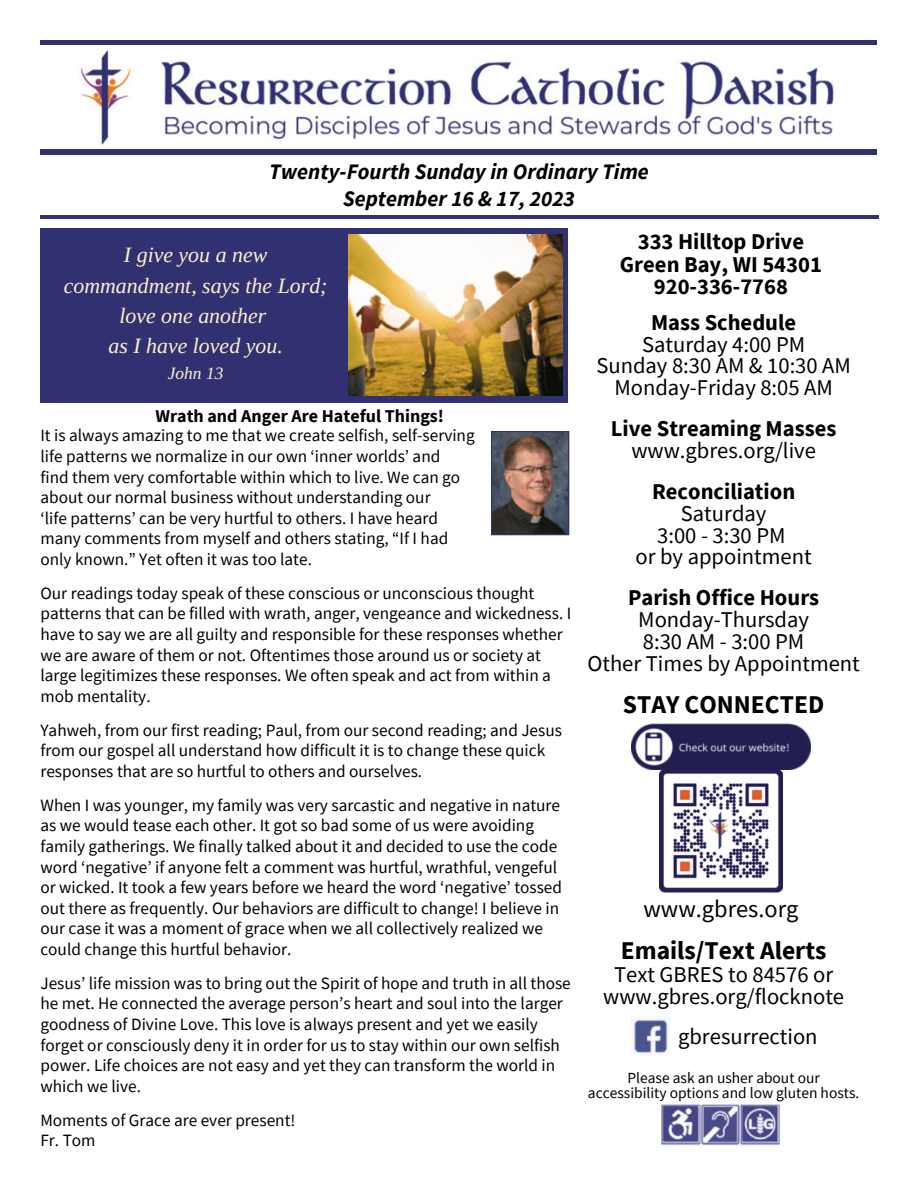
<style>
.page{position:relative;width:918px;height:1188px;background:#fff}
.page>*{position:absolute;margin:0;border:0;box-sizing:border-box;transform-origin:0 0}
.t1{font:700 25.5px "Source Sans Pro";color:#000}
.t2{font:24.3px "Source Sans Pro";color:#000}
.t3{font:22.65px "Source Sans Pro";color:#000}
.t4{font:700 22.65px "Source Sans Pro";color:#000}
.t5{font:700 22.5px "Source Sans Pro";color:#000}
.t6{font:22.5px "Source Sans Pro";color:#000}
.t7{font:italic 700 22.05px "Source Sans Pro";color:#000}
.t8{font:italic 21.9px/30.3px "Libra Serif Modern";color:#fbf0ce;text-align:center}
.t9{font:700 18px "Source Sans Pro";color:#000}
.t10{font:italic 17.4px "Libra Serif Modern";color:#fbf0ce}
.t11{font:17.25px/20.7px "Source Sans Pro";color:#000}
.t12{font:15.45px/14.7px "Source Sans Pro";color:#000;text-align:center}
</style>
<div class="page">
<hr style="left:40px;top:41px;width:837px;height:4px;background:#313171">
<img style="left:45px;top:45px;width:828px;height:105px">
<div style="left:40px;top:150px;width:837px;height:5px;background:#313171"></div>
<hr style="left:40px;top:216px;width:839px;height:3px;background:#313171">
<svg style="left:491px;top:431px;width:78px;height:104px;background:#655757"></svg>
<img style="left:632px;top:1017px;width:37px;height:39px">
<img style="left:660px;top:770px;width:123px;height:123px">
<img style="left:632px;top:723px;width:179px;height:47px">
<img style="left:661px;top:1104px;width:120px;height:43px">
<div style="left:40px;top:228px;width:528px;height:175px;background:#313171"></div>
<img style="left:348px;top:234px;width:214px;height:161px">
<p class="t7" style="left:269px;top:158px;width:381px">Twenty-Fourth Sunday in Ordinary Time</p>
<p class="t7" style="left:343px;top:185px;width:233px">September 16 &amp; 17, 2023</p>
<p class="t8" style="left:64px;top:240px;width:265px">I give you a new commandment, says the Lord;</p>
<p class="t8" style="left:119px;top:301px;width:149px">love one another</p>
<p class="t8" style="left:108px;top:331px;width:176px">as I have loved you.</p>
<p class="t10" style="left:168px;top:364px;width:57px">John 13</p>
<p class="t9" style="left:155px;top:404px;width:290px">Wrath and Anger Are Hateful Things!</p>
<p class="t11" style="left:40px;top:425px;width:436px">It is always amazing to me that we create selfish, self-serving</p>
<p class="t11" style="left:40px;top:445px;width:401px">life patterns we normalize in our own ‘inner worlds’ and</p>
<p class="t11" style="left:40px;top:466px;width:421px">find them very comfortable within which to live. We can go</p>
<p class="t11" style="left:40px;top:487px;width:392px">about our normal business without understanding our</p>
<p class="t11" style="left:40px;top:507px;width:399px">‘life patterns’ can be very hurtful to others. I have heard</p>
<p class="t11" style="left:40px;top:528px;width:409px">many comments from myself and others stating, “If I had</p>
<p class="t11" style="left:40px;top:549px;width:273px">only known.” Yet often it was too late.</p>
<p class="t11" style="left:40px;top:582px;width:532px">Our readings today speak of these conscious or unconscious thought patterns that can be filled with wrath, anger, vengeance and wickedness. I have to say we are all guilty and responsible for these responses whether we are aware of them or not. Oftentimes those around us or society at large legitimizes these responses. We often speak and act from within a mob mentality.</p>
<p class="t11" style="left:40px;top:719px;width:523px">Yahweh, from our first reading; Paul, from our second reading; and Jesus from our gospel all understand how difficult it is to change these quick responses that are so hurtful to others and ourselves.</p>
<p class="t11" style="left:40px;top:794px;width:523px">When I was younger, my family was very sarcastic and negative in nature as we would tease each other. It got so bad some of us were avoiding family gatherings. We finally talked about it and decided to use the code word ‘negative’ if anyone felt a comment was hurtful, wrathful, vengeful or wicked. It took a few years before we heard the word ‘negative’ tossed out there as frequently. Our behaviors are difficult to change! I believe in our case it was a moment of grace when we all collectively realized we could change this hurtful behavior.</p>
<p class="t11" style="left:40px;top:972px;width:532px">Jesus’ life mission was to bring out the Spirit of hope and truth in all those he met. He connected the average person’s heart and soul into the larger goodness of Divine Love. This love is always present and yet we easily forget or consciously deny it in order for us to stay within our own selfish power. Life choices are not easy and yet they can transform the world in which we live.</p>
<p class="t11" style="left:40px;top:1109px;width:257px">Moments of Grace are ever present!</p>
<p class="t11" style="left:40px;top:1130px;width:57px">Fr. Tom</p>
<p class="t5" style="left:638px;top:227px;width:168px">333 Hilltop Drive</p>
<p class="t5" style="left:620px;top:249px;width:204px">Green Bay, WI 54301</p>
<p class="t5" style="left:654px;top:272px;width:136px">920-336-7768</p>
<p class="t4" style="left:651px;top:307px;width:147px">Mass Schedule</p>
<p class="t3" style="left:642px;top:329px;width:165px">Saturday 4:00 PM</p>
<p class="t3" style="left:596px;top:351px;width:256px">Sunday 8:30 AM &amp; 10:30 AM</p>
<p class="t3" style="left:614px;top:373px;width:220px">Monday-Friday 8:05 AM</p>
<p class="t4" style="left:611px;top:414px;width:227px">Live Streaming Masses</p>
<p class="t3" style="left:631px;top:436px;width:186px">www.gbres.org/live</p>
<p class="t4" style="left:652px;top:477px;width:145px">Reconciliation</p>
<p class="t3" style="left:681px;top:499px;width:87px">Saturday</p>
<p class="t3" style="left:657px;top:520px;width:130px">3:00 - 3:30 PM</p>
<p class="t3" style="left:636px;top:542px;width:178px">or by appointment</p>
<p class="t4" style="left:628px;top:583px;width:193px">Parish Office Hours</p>
<p class="t6" style="left:638px;top:605px;width:172px">Monday-Thursday</p>
<p class="t6" style="left:643px;top:627px;width:163px">8:30 AM - 3:00 PM</p>
<p class="t3" style="left:587px;top:649px;width:274px">Other Times by Appointment</p>
<p class="t1" style="left:623px;top:688px;width:203px">STAY CONNECTED</p>
<p class="t2" style="left:643px;top:893px;width:156px">www.gbres.org</p>
<p class="t1" style="left:621px;top:934px;width:207px">Emails/Text Alerts</p>
<p class="t3" style="left:614px;top:959px;width:221px">Text GBRES to 84576 or</p>
<p class="t3" style="left:603px;top:981px;width:242px">www.gbres.org/flocknote</p>
<p class="t3" style="left:678px;top:1021px;width:141px">gbresurrection</p>
<p class="t12" style="left:588px;top:1071px;width:273px">Please ask an usher about our accessibility options and low gluten hosts.</p>
</div>
